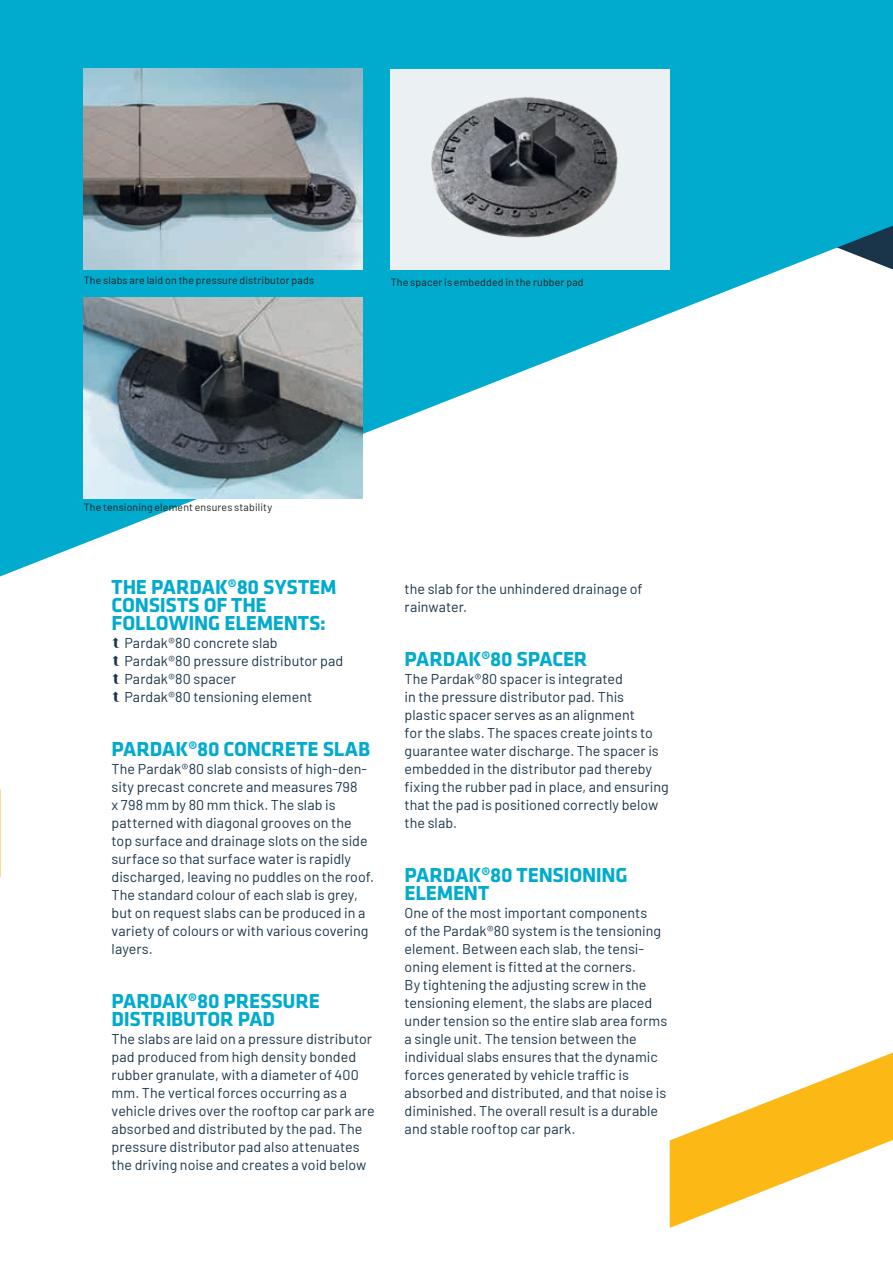
<style>
.page{position:relative;width:893px;height:1263px;background:#fff}
.page>*{position:absolute;margin:0;border:0;box-sizing:border-box;transform-origin:0 0}
.t1{font:700 21px/18px "Klavika";letter-spacing:-.01em;color:#00abcd}
.t2{font:14.25px/18px "Barlow";letter-spacing:.005em;color:#1a354a}
.t3{font:10.5px "Barlow";letter-spacing:.015em;color:#231f20}
</style>
<div class="page">
<svg style="left:0;top:0;width:893px;height:576px;fill:#00abcd"></svg>
<svg style="left:670px;top:1052px;width:223px;height:176px"></svg>
<img style="left:391px;top:68px;width:279px;height:201px">
<img style="left:84px;top:297px;width:279px;height:201px">
<img style="left:84px;top:68px;width:279px;height:201px">
<p class="t3" style="left:84px;top:277px;width:232px">The slabs are laid on the pressure distributor pads</p>
<p class="t3" style="left:391px;top:278px;width:194px">The spacer is embedded in the rubber pad</p>
<p class="t3" style="left:84px;top:504px;width:190px">The tensioning element ensures stability</p>
<h1 class="t1" style="left:112px;top:578px;width:227px">THE PARDAK®80 SYSTEM<br>CONSISTS OF THE<br>FOLLOWING ELEMENTS:</h1>
<p class="t2" style="left:124px;top:635px;width:220px">Pardak®80 concrete slab<br>Pardak®80 pressure distributor pad<br>Pardak®80 spacer<br>Pardak®80 tensioning element</p>
<h1 class="t1" style="left:112px;top:740px;width:260px">PARDAK®80 CONCRETE SLAB</h1>
<p class="t2" style="left:112px;top:761px;width:264px">The Pardak®80 slab consists of high-den&shy;sity precast concrete and measures 798<br>x 798 mm by 80 mm thick. The slab is patterned with diagonal grooves on the top surface and drainage slots on the side surface so that surface water is rapidly discharged, leaving no puddles on the roof.<br>The standard colour of each slab is grey, but on request slabs can be produced in a variety of colours or with various covering layers.</p>
<h1 class="t1" style="left:112px;top:992px;width:210px">PARDAK®80 PRESSURE<br>DISTRIBUTOR PAD</h1>
<p class="t2" style="left:112px;top:1031px;width:265px">The slabs are laid on a pressure distributor pad produced from high density bonded rubber granulate, with a diameter of 400 mm. The vertical forces occurring as a vehicle drives over the rooftop car park are absorbed and distributed by the pad. The pressure distributor pad also attenuates the driving noise and creates a void below</p>
<p class="t2" style="left:405px;top:581px;width:239px">the slab for the unhindered drainage of rainwater.</p>
<h1 class="t1" style="left:405px;top:650px;width:184px">PARDAK®80 SPACER</h1>
<p class="t2" style="left:405px;top:671px;width:266px">The Pardak®80 spacer is integrated<br>in the pressure distributor pad. This plastic spacer serves as an alignment<br>for the slabs. The spaces create joints to guarantee water discharge. The spacer is embedded in the distributor pad thereby fixing the rubber pad in place, and ensuring that the pad is positioned correctly below the slab.</p>
<h1 class="t1" style="left:405px;top:866px;width:224px">PARDAK®80 TENSIONING<br>ELEMENT</h1>
<p class="t2" style="left:405px;top:905px;width:264px">One of the most important components<br>of the Pardak®80 system is the tensioning element. Between each slab, the tensi&shy;oning element is fitted at the corners.<br>By tightening the adjusting screw in the tensioning element, the slabs are placed under tension so the entire slab area forms a single unit. The tension between the individual slabs ensures that the dynamic forces generated by vehicle traffic is absorbed and distributed, and that noise is diminished. The overall result is a durable and stable rooftop car park.</p>
</div>
